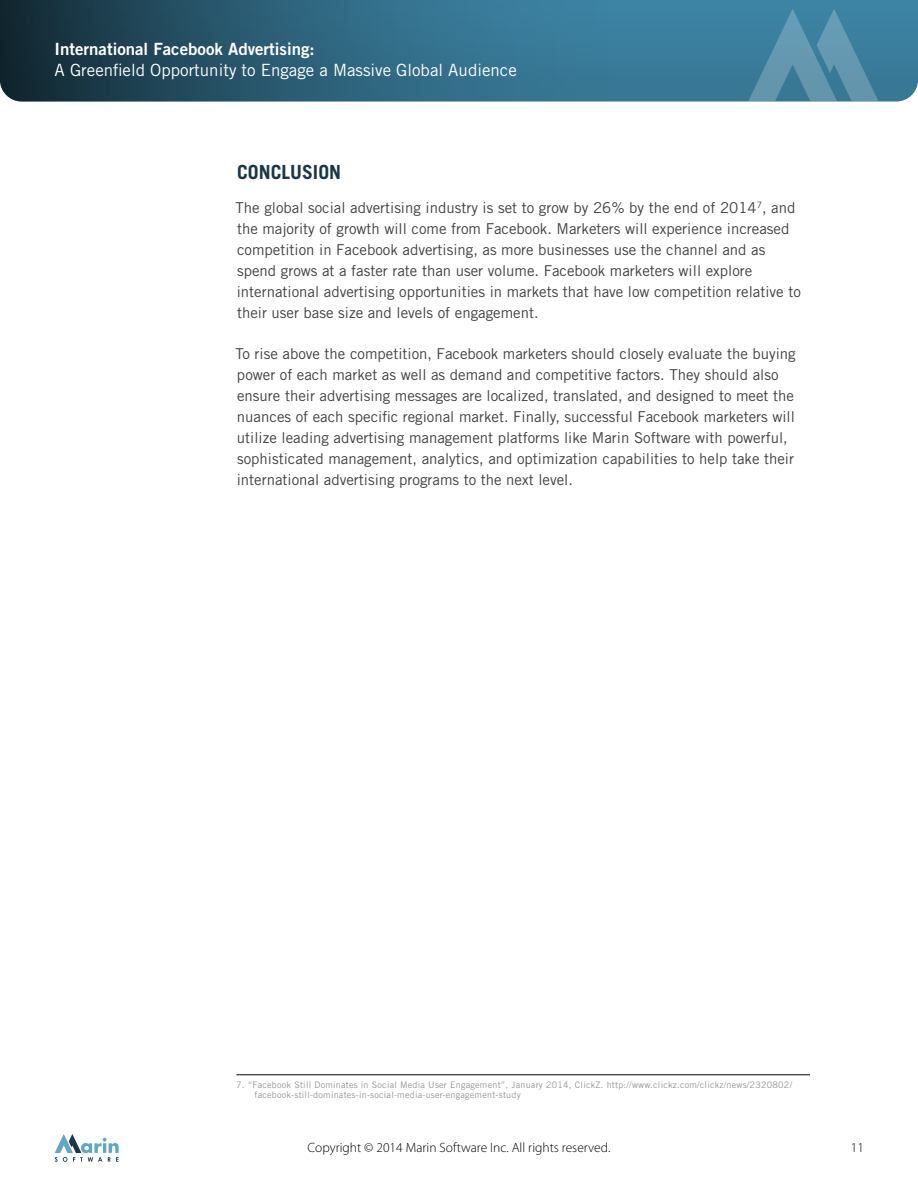
<style>
.page{position:relative;width:918px;height:1188px;background:#fff}
.page>*{position:absolute;margin:0;border:0;box-sizing:border-box;transform-origin:0 0}
.t1{font:700 19.5px "Trade Gothic LT";color:#1b3747}
.t2{font:16.8px "Trade Gothic LT";color:#fff}
.t3{font:16.8px "Trade Gothic LT Bold Two";color:#fff}
.t4{font:15px/21px "Trade Gothic LT";color:#414042}
.t5{font:300 13.5px "Myriad Pro";color:#000}
.t6{font:9px/10.8px "Trade Gothic LT";letter-spacing:.025em;color:#939598}
</style>
<div class="page">
<div style="left:0;top:0;width:918px;height:101px;background:#3a7e9d"></div>
<svg style="left:0;top:0;width:596px;height:101px"></svg>
<svg style="left:55px;top:1134px;width:64px;height:28px"></svg>
<svg style="left:749px;top:9px;width:129px;height:92px"></svg>
<hr style="left:237px;top:1075px;width:573px;height:1px;background:#000">
<p class="t3" style="left:55px;top:38px;width:262px">International Facebook Advertising:</p>
<p class="t2" style="left:55px;top:60px;width:464px">A Greenfield Opportunity to Engage a Massive Global Audience</p>
<h1 class="t1" style="left:237px;top:160px;width:106px">CONCLUSION</h1>
<p class="t4" style="left:236px;top:197px;width:567px">The global social advertising industry is set to grow by 26% by the end of 2014<sup>7</sup>, and the majority of growth will come from Facebook. Marketers will experience increased competition in Facebook advertising, as more businesses use the channel and as spend grows at a faster rate than user volume. Facebook marketers will explore international advertising opportunities in markets that have low competition relative to their user base size and levels of engagement.</p>
<p class="t4" style="left:236px;top:343px;width:562px">To rise above the competition, Facebook marketers should closely evaluate the buying power of each market as well as demand and competitive factors. They should also ensure their advertising messages are localized, translated, and designed to meet the nuances of each specific regional market. Finally, successful Facebook marketers will utilize leading advertising management platforms like Marin Software with powerful, sophisticated management, analytics, and optimization capabilities to help take their international advertising programs to the next level.</p>
<p class="t6" style="left:254px;top:1079px;width:539px;text-indent:-18px">7. “Facebook Still Dominates in Social Media User Engagement”, January 2014, ClickZ. http://www.clickz.com/clickz/news/2320802/ facebook-still-dominates-in-social-media-user-engagement-study</p>
<p class="t5" style="left:308px;top:1139px;width:304px">Copyright © 2014 Marin Software Inc. All rights reserved.</p>
<p class="t5" style="left:851px;top:1139px;width:15px">11</p>
</div>
